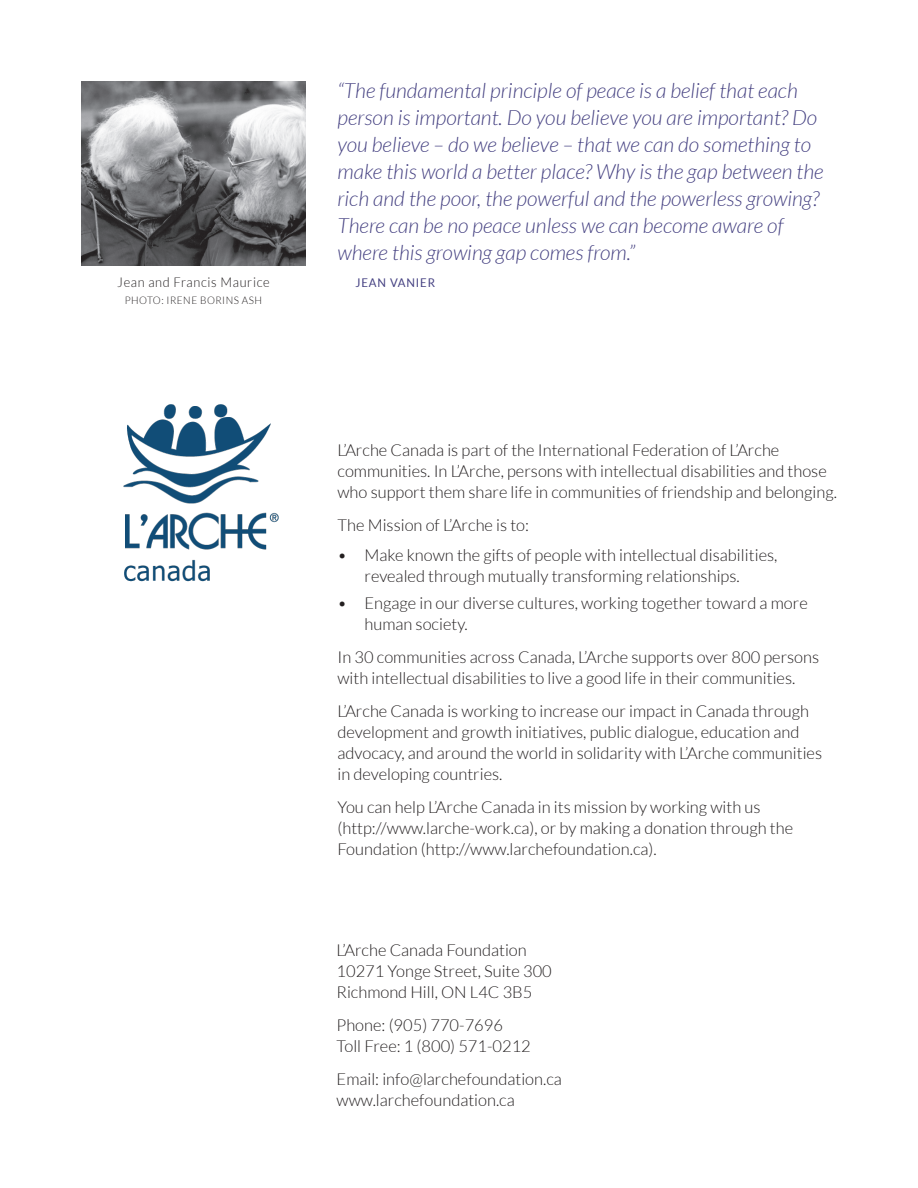
<style>
.page{position:relative;width:918px;height:1188px;background:#fff}
.page>*{position:absolute;margin:0;border:0;box-sizing:border-box;transform-origin:0 0}
.quote{font:italic 300 21px/27px "Lato";color:#444081}
.texte_L_Arche{font:300 16.5px/21px "Lato";color:#231f20}
.Photo_caption{font:300 13.5px "Lato";letter-spacing:.05em;color:#231f20;scale:.95 1}
.quote_name{font:12px "Lato";letter-spacing:.075em;color:#444081;scale:.95 1}
.Photo_caption-2{font:300 10.5px "Lato";letter-spacing:.05em;color:#231f20;scale:.95 1}
</style>
<div class="page">
<img style="left:81px;top:81px;width:225px;height:184px">
<img style="left:123px;top:405px;width:156px;height:177px">
<p class="Photo_caption" style="left:117px;top:275px;width:162px">Jean and Francis Maurice</p>
<p class="Photo_caption-2" style="left:125px;top:294px;width:146px">PHOTO: IRENE BORINS ASH</p>
<p class="quote" style="left:338px;top:78px;width:488px">“The fundamental principle of peace is a belief that each person is important. Do you believe you are important? Do you believe – do we believe – that we can do something to make this world a better place? Why is the gap between the rich and the poor, the powerful and the powerless growing?<br>There can be no peace unless we can become aware of where this growing gap comes from.”</p>
<p class="quote_name" style="left:356px;top:276px;width:85px">JEAN VANIER</p>
<p class="texte_L_Arche" style="left:338px;top:439px;width:501px">L’Arche Canada is part of the International Federation of L’Arche communities. In L’Arche, persons with intellectual disabilities and those who support them share life in communities of friendship and belonging.</p>
<p class="texte_L_Arche" style="left:338px;top:514px;width:193px">The Mission of L’Arche is to:</p>
<p class="texte_L_Arche" style="left:364px;top:544px;width:414px;text-indent:-27px">• Make known the gifts of people with intellectual disabilities, revealed through mutually transforming relationships.</p>
<p class="texte_L_Arche" style="left:364px;top:592px;width:445px;text-indent:-27px">• Engage in our diverse cultures, working together toward a more human society.</p>
<p class="texte_L_Arche" style="left:338px;top:646px;width:483px">In 30 communities across Canada, L’Arche supports over 800 persons with intellectual disabilities to live a good life in their communities.</p>
<p class="texte_L_Arche" style="left:338px;top:700px;width:486px">L’Arche Canada is working to increase our impact in Canada through development and growth initiatives, public dialogue, education and advocacy, and around the world in solidarity with L’Arche communities in developing countries.</p>
<p class="texte_L_Arche" style="left:338px;top:796px;width:457px">You can help L’Arche Canada in its mission by working with us (http://www.larche-work.ca), or by making a donation through the<br>Foundation (http://www.larchefoundation.ca).</p>
<p class="texte_L_Arche" style="left:337px;top:940px;width:217px">L’Arche Canada Foundation<br>10271 Yonge Street, Suite 300<br>Richmond Hill, ON L4C 3B5</p>
<p class="texte_L_Arche" style="left:337px;top:1015px;width:196px">Phone: (905) 770-7696<br>Toll Free: 1 (800) 571-0212</p>
<p class="texte_L_Arche" style="left:337px;top:1069px;width:227px">Email: info@larchefoundation.ca www.larchefoundation.ca</p>
</div>
